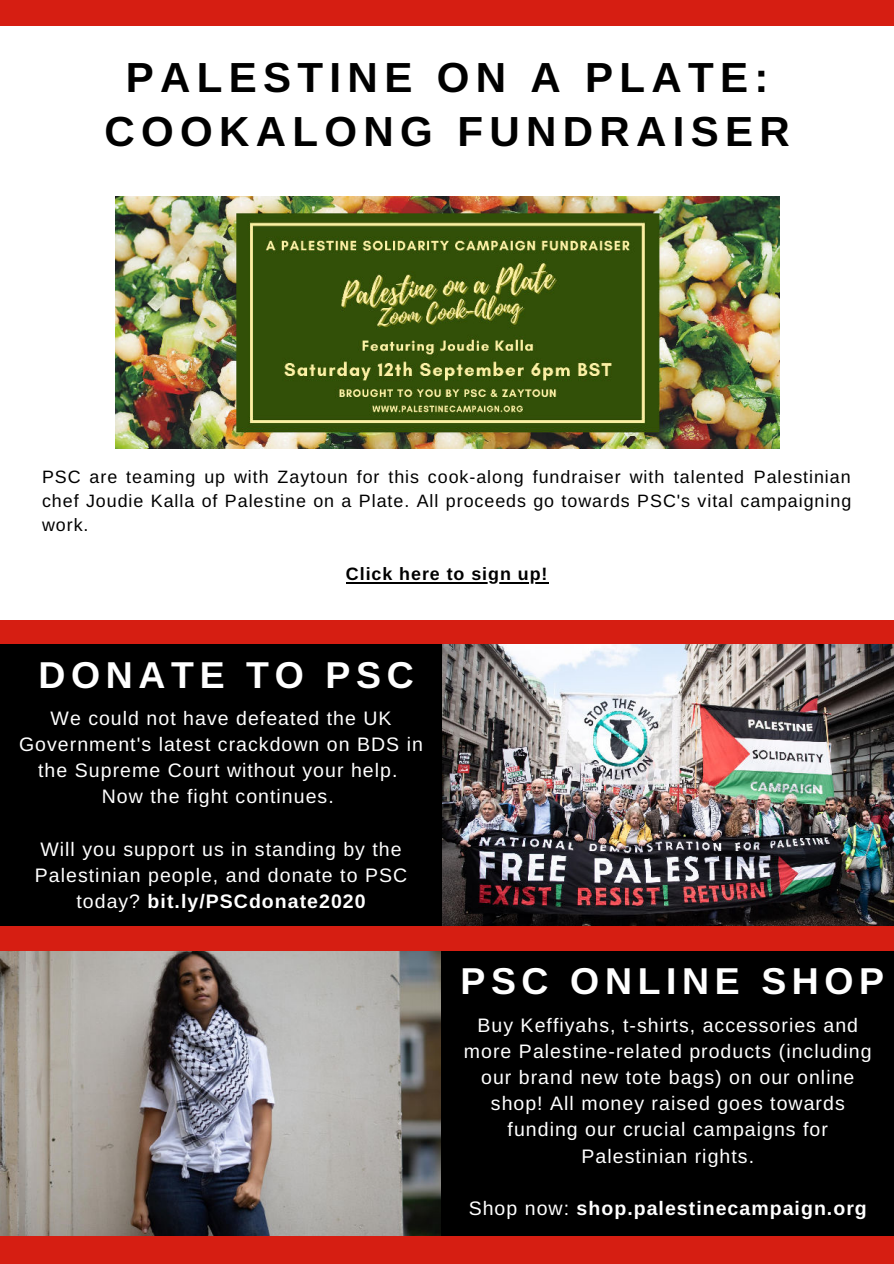
<style>
.page{position:relative;width:894px;height:1264px;background:#fff}
.page>*{position:absolute;margin:0;border:0;box-sizing:border-box;transform-origin:0 0}
.t1{font:700 42px/53.1px "Arimo";letter-spacing:.15em;color:#000;text-align:center}
.t2{font:700 37.35px "Arimo";letter-spacing:.15em;color:#fff}
.t3{font:19.5px/26.1px "Arimo";letter-spacing:.055em;color:#fff;text-align:center}
.t4{font:700 19.5px "Arimo";letter-spacing:.055em;color:#fff}
.t5{font:17.85px/24.3px "Arimo";letter-spacing:.055em;color:#000;text-align:justify}
.t6{font:700 17.85px "Arimo";letter-spacing:.055em;color:#000}
.s1{font-weight:700}
.s2{font-weight:400}
</style>
<div class="page">
<img style="left:0;top:950px;width:441px;height:286px">
<img style="left:442px;top:643px;width:451px;height:282px">
<div style="left:0;top:0;width:893px;height:25px;background:#d61e12"></div>
<div style="left:441px;top:938px;width:452px;height:318px;background:#000"></div>
<div style="left:0;top:1236px;width:893px;height:27px;background:#d61e12"></div>
<div style="left:0;top:624px;width:442px;height:318px;background:#000"></div>
<div style="left:0;top:926px;width:893px;height:24px;background:#d61e12"></div>
<div style="left:0;top:621px;width:893px;height:22px;background:#d61e12"></div>
<img style="left:115px;top:196px;width:664px;height:253px">
<hr style="left:346px;top:581px;width:202px;height:2px;background:#000">
<h1 class="t1" style="left:104px;top:52px;width:686px">PALESTINE ON A PLATE:<br>COOKALONG FUNDRAISER</h1>
<p class="t5" style="left:42px;top:464px;width:810px">PSC are teaming up with Zaytoun for this cook-along fundraiser with talented Palestinian chef Joudie Kalla of Palestine on a Plate. All proceeds go towards PSC's vital campaigning work.</p>
<p class="t6" style="left:346px;top:563px;width:203px">Click here to sign up!</p>
<h2 class="t2" style="left:39px;top:654px;width:376px">DONATE TO PSC</h2>
<p class="t3" style="left:19px;top:705px;width:405px">We could not have defeated the UK Government's latest crackdown on BDS in the Supreme Court without your help.<br>Now the fight continues.</p>
<p class="t3" style="left:35px;top:836px;width:373px">Will you support us in standing by the<br>Palestinian people, and donate to PSC today? <span class="s1">bit.ly/PSCdonate2020</span></p>
<h2 class="t2" style="left:460px;top:960px;width:425px">PSC ONLINE SHOP</h2>
<p class="t3" style="left:464px;top:1012px;width:409px">Buy Keffiyahs, t-shirts, accessories and more Palestine-related products (including our brand new tote bags) on our online shop! All money raised goes towards funding our crucial campaigns for Palestinian rights.</p>
<p class="t4" style="left:468px;top:1197px;width:399px"><span class="s2">Shop now:</span> shop.palestinecampaign.org</p>
</div>
